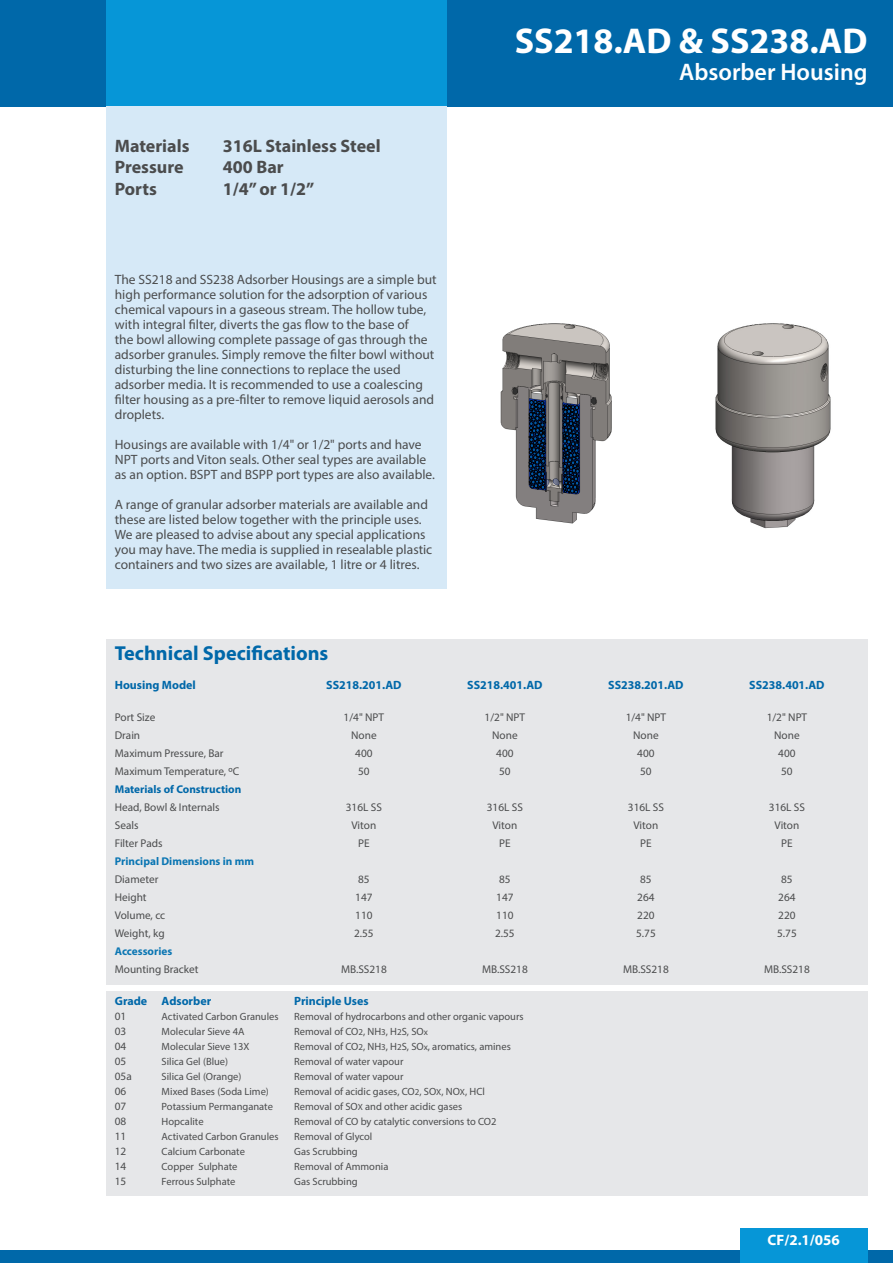
<style>
.page{position:relative;width:893px;height:1263px;background:#fff}
.page>*{position:absolute;margin:0;border:0;box-sizing:border-box;transform-origin:0 0}
.t1{font:700 36px "Myriad Pro";color:#fff}
.t2{font:600 24px "Myriad Pro";color:#fff}
.t3{font:700 20.25px "Myriad Pro";color:#0068a9}
.t4{font:700 18px "Myriad Pro";color:#4b4c4d}
.t5{font:700 15px "Myriad Pro";color:#fff}
.t6{font:13.5px/15px "Myriad Pro";color:#4b4c4d}
.t7{font:700 12px "Myriad Pro";color:#0068a9}
.t8{font:11.25px "Myriad Pro";color:#4b4c4d}
.t9{font:700 11.25px "Myriad Pro";color:#0b76b3}
.t10{font:700 11.25px "Myriad Pro";color:#0068a9}
.t11{font:10.5px "Myriad Pro";color:#4b4c4d}
.s1{font-size:12px}
.s2{font-size:9px}
</style>
<div class="page">
<div style="left:0;top:0;width:893px;height:106px;background:#0068a9"></div>
<div style="left:106px;top:0;width:340px;height:106px;background:#0696d7"></div>
<div style="left:106px;top:106px;width:340px;height:482px;background:#d6e9f7"></div>
<div style="left:0;top:1250px;width:893px;height:13px;background:#0068a9"></div>
<div style="left:740px;top:1228px;width:127px;height:35px;background:#0696d7"></div>
<div style="left:106px;top:639px;width:761px;height:346px;background:#e6e7e9"></div>
<img style="left:500px;top:323px;width:112px;height:201px">
<svg style="left:529px;top:400px;width:17px;height:89px;background:#011b3e"></svg>
<svg style="left:562px;top:404px;width:17px;height:89px;background:#021c3c"></svg>
<img style="left:715px;top:323px;width:116px;height:206px">
<div style="left:106px;top:992px;width:761px;height:204px;background:#e6e7e9"></div>
<p class="t4" style="left:115px;top:134px;width:76px">Materials</p>
<p class="t4" style="left:223px;top:134px;width:159px">316L Stainless Steel</p>
<p class="t4" style="left:115px;top:156px;width:70px">Pressure</p>
<p class="t4" style="left:223px;top:156px;width:62px">400 Bar</p>
<p class="t4" style="left:115px;top:177px;width:44px">Ports</p>
<p class="t4" style="left:223px;top:177px;width:93px">1/4” or 1/2”</p>
<p class="t1" style="left:515px;top:17px;width:354px">SS218.AD &amp; SS238.AD</p>
<p class="t2" style="left:679px;top:57px;width:190px">Absorber Housing</p>
<p class="t6" style="left:115px;top:272px;width:323px">The SS218 and SS238 Adsorber Housings are a simple but high performance solution for the adsorption of various chemical vapours in a gaseous stream. The hollow tube, with integral filter, diverts the gas flow to the base of<br>the bowl allowing complete passage of gas through the adsorber granules. Simply remove the filter bowl without disturbing the line connections to replace the used adsorber media. It is recommended to use a coalescing filter housing as a pre-filter to remove liquid aerosols and droplets.</p>
<p class="t6" style="left:115px;top:437px;width:322px">Housings are available with 1/4" or 1/2" ports and have<br>NPT ports and Viton seals. Other seal types are available as an option. BSPT and BSPP port types are also available.</p>
<p class="t6" style="left:115px;top:497px;width:319px">A range of granular adsorber materials are available and these are listed below together with the principle uses.<br>We are pleased to advise about any special applications you may have. The media is supplied in resealable plastic containers and two sizes are available, 1 litre or 4 litres.</p>
<p class="t3" style="left:115px;top:640px;width:215px">Technical Specifications</p>
<p class="t7" style="left:115px;top:677px;width:83px">Housing Model</p>
<p class="t8" style="left:115px;top:710px;width:42px">Port Size</p>
<p class="t8" style="left:115px;top:728px;width:27px">Drain</p>
<p class="t8" style="left:115px;top:746px;width:110px">Maximum Pressure, Bar</p>
<p class="t8" style="left:115px;top:764px;width:126px">Maximum Temperature, <span class="s1">o</span>C</p>
<p class="t10" style="left:115px;top:782px;width:128px">Materials of Construction</p>
<p class="t8" style="left:115px;top:800px;width:106px">Head, Bowl &amp; Internals</p>
<p class="t8" style="left:115px;top:818px;width:25px">Seals</p>
<p class="t8" style="left:115px;top:836px;width:49px">Filter Pads</p>
<p class="t9" style="left:115px;top:854px;width:141px">Principal Dimensions in mm</p>
<p class="t8" style="left:115px;top:872px;width:45px">Diameter</p>
<p class="t8" style="left:115px;top:890px;width:33px">Height</p>
<p class="t8" style="left:115px;top:908px;width:52px">Volume, cc</p>
<p class="t8" style="left:115px;top:926px;width:51px">Weight, kg</p>
<p class="t9" style="left:115px;top:944px;width:59px">Accessories</p>
<p class="t8" style="left:115px;top:962px;width:85px">Mounting Bracket</p>
<p class="t7" style="left:326px;top:677px;width:77px">SS218.201.AD</p>
<p class="t8" style="left:344px;top:710px;width:42px">1/4" NPT</p>
<p class="t8" style="left:351px;top:728px;width:27px">None</p>
<p class="t8" style="left:355px;top:746px;width:19px">400</p>
<p class="t8" style="left:358px;top:764px;width:13px">50</p>
<p class="t8" style="left:346px;top:800px;width:38px">316L SS</p>
<p class="t8" style="left:351px;top:818px;width:26px">Viton</p>
<p class="t8" style="left:358px;top:836px;width:13px">PE</p>
<p class="t8" style="left:358px;top:872px;width:13px">85</p>
<p class="t8" style="left:355px;top:890px;width:19px">147</p>
<p class="t8" style="left:355px;top:908px;width:19px">110</p>
<p class="t8" style="left:354px;top:926px;width:21px">2.55</p>
<p class="t8" style="left:341px;top:962px;width:47px">MB.SS218</p>
<p class="t7" style="left:467px;top:677px;width:77px">SS218.401.AD</p>
<p class="t8" style="left:485px;top:710px;width:42px">1/2" NPT</p>
<p class="t8" style="left:492px;top:728px;width:27px">None</p>
<p class="t8" style="left:496px;top:746px;width:19px">400</p>
<p class="t8" style="left:499px;top:764px;width:13px">50</p>
<p class="t8" style="left:487px;top:800px;width:38px">316L SS</p>
<p class="t8" style="left:492px;top:818px;width:26px">Viton</p>
<p class="t8" style="left:499px;top:836px;width:13px">PE</p>
<p class="t8" style="left:499px;top:872px;width:13px">85</p>
<p class="t8" style="left:496px;top:890px;width:19px">147</p>
<p class="t8" style="left:496px;top:908px;width:19px">110</p>
<p class="t8" style="left:495px;top:926px;width:21px">2.55</p>
<p class="t8" style="left:482px;top:962px;width:47px">MB.SS218</p>
<p class="t7" style="left:608px;top:677px;width:77px">SS238.201.AD</p>
<p class="t8" style="left:626px;top:710px;width:42px">1/4" NPT</p>
<p class="t8" style="left:633px;top:728px;width:27px">None</p>
<p class="t8" style="left:637px;top:746px;width:19px">400</p>
<p class="t8" style="left:640px;top:764px;width:13px">50</p>
<p class="t8" style="left:628px;top:800px;width:38px">316L SS</p>
<p class="t8" style="left:633px;top:818px;width:26px">Viton</p>
<p class="t8" style="left:640px;top:836px;width:13px">PE</p>
<p class="t8" style="left:640px;top:872px;width:13px">85</p>
<p class="t8" style="left:637px;top:890px;width:19px">264</p>
<p class="t8" style="left:637px;top:908px;width:19px">220</p>
<p class="t8" style="left:636px;top:926px;width:21px">5.75</p>
<p class="t8" style="left:623px;top:962px;width:47px">MB.SS218</p>
<p class="t7" style="left:749px;top:677px;width:77px">SS238.401.AD</p>
<p class="t8" style="left:767px;top:710px;width:42px">1/2" NPT</p>
<p class="t8" style="left:774px;top:728px;width:27px">None</p>
<p class="t8" style="left:778px;top:746px;width:19px">400</p>
<p class="t8" style="left:781px;top:764px;width:13px">50</p>
<p class="t8" style="left:769px;top:800px;width:38px">316L SS</p>
<p class="t8" style="left:774px;top:818px;width:26px">Viton</p>
<p class="t8" style="left:781px;top:836px;width:13px">PE</p>
<p class="t8" style="left:781px;top:872px;width:13px">85</p>
<p class="t8" style="left:778px;top:890px;width:19px">264</p>
<p class="t8" style="left:778px;top:908px;width:19px">220</p>
<p class="t8" style="left:777px;top:926px;width:21px">5.75</p>
<p class="t8" style="left:764px;top:962px;width:47px">MB.SS218</p>
<p class="t7" style="left:115px;top:993px;width:34px">Grade</p>
<p class="t8" style="left:115px;top:1010px;width:13px">01</p>
<p class="t8" style="left:115px;top:1025px;width:13px">03</p>
<p class="t8" style="left:115px;top:1040px;width:13px">04</p>
<p class="t8" style="left:115px;top:1055px;width:13px">05</p>
<p class="t8" style="left:115px;top:1070px;width:18px">05a</p>
<p class="t8" style="left:115px;top:1085px;width:13px">06</p>
<p class="t8" style="left:115px;top:1100px;width:13px">07</p>
<p class="t8" style="left:115px;top:1115px;width:13px">08</p>
<p class="t8" style="left:115px;top:1130px;width:13px">11</p>
<p class="t8" style="left:115px;top:1145px;width:13px">12</p>
<p class="t8" style="left:115px;top:1160px;width:13px">14</p>
<p class="t8" style="left:115px;top:1175px;width:13px">15</p>
<p class="t7" style="left:162px;top:993px;width:51px">Adsorber</p>
<p class="t11" style="left:162px;top:1010px;width:119px">Activated Carbon Granules</p>
<p class="t11" style="left:162px;top:1025px;width:84px">Molecular Sieve 4A</p>
<p class="t11" style="left:162px;top:1040px;width:89px">Molecular Sieve 13X</p>
<p class="t11" style="left:162px;top:1055px;width:68px">Silica Gel (Blue)</p>
<p class="t11" style="left:162px;top:1070px;width:81px">Silica Gel (Orange)</p>
<p class="t11" style="left:162px;top:1085px;width:109px">Mixed Bases (Soda Lime)</p>
<p class="t11" style="left:162px;top:1100px;width:113px">Potassium Permanganate</p>
<p class="t11" style="left:162px;top:1115px;width:43px">Hopcalite</p>
<p class="t11" style="left:162px;top:1130px;width:119px">Activated Carbon Granules</p>
<p class="t11" style="left:162px;top:1145px;width:85px">Calcium Carbonate</p>
<p class="t11" style="left:162px;top:1160px;width:77px">Copper Sulphate</p>
<p class="t11" style="left:162px;top:1175px;width:75px">Ferrous Sulphate</p>
<p class="t7" style="left:294px;top:993px;width:76px">Principle Uses</p>
<p class="t11" style="left:294px;top:1010px;width:231px">Removal of hydrocarbons and other organic vapours</p>
<p class="t11" style="left:294px;top:1025px;width:135px">Removal of CO<span class="s2">2</span>, NH<span class="s2">3</span>, H<span class="s2">2</span>S, SO<span class="s2">x</span></p>
<p class="t11" style="left:294px;top:1040px;width:218px">Removal of CO<span class="s2">2</span>, NH<span class="s2">3</span>, H<span class="s2">2</span>S, SO<span class="s2">x</span>, aromatics, amines</p>
<p class="t11" style="left:294px;top:1055px;width:111px">Removal of water vapour</p>
<p class="t11" style="left:294px;top:1070px;width:111px">Removal of water vapour</p>
<p class="t11" style="left:294px;top:1085px;width:192px">Removal of acidic gases, CO<span class="s2">2</span>, SO<span class="s2">X</span>, NO<span class="s2">X</span>, HCl</p>
<p class="t11" style="left:294px;top:1100px;width:170px">Removal of SO<span class="s2">X</span> and other acidic gases</p>
<p class="t11" style="left:294px;top:1115px;width:204px">Removal of CO by catalytic conversions to CO2</p>
<p class="t11" style="left:294px;top:1130px;width:80px">Removal of Glycol</p>
<p class="t11" style="left:294px;top:1145px;width:65px">Gas Scrubbing</p>
<p class="t11" style="left:294px;top:1160px;width:96px">Removal of Ammonia</p>
<p class="t11" style="left:294px;top:1175px;width:65px">Gas Scrubbing</p>
<p class="t5" style="left:767px;top:1230px;width:74px">CF/2.1/056</p>
</div>
